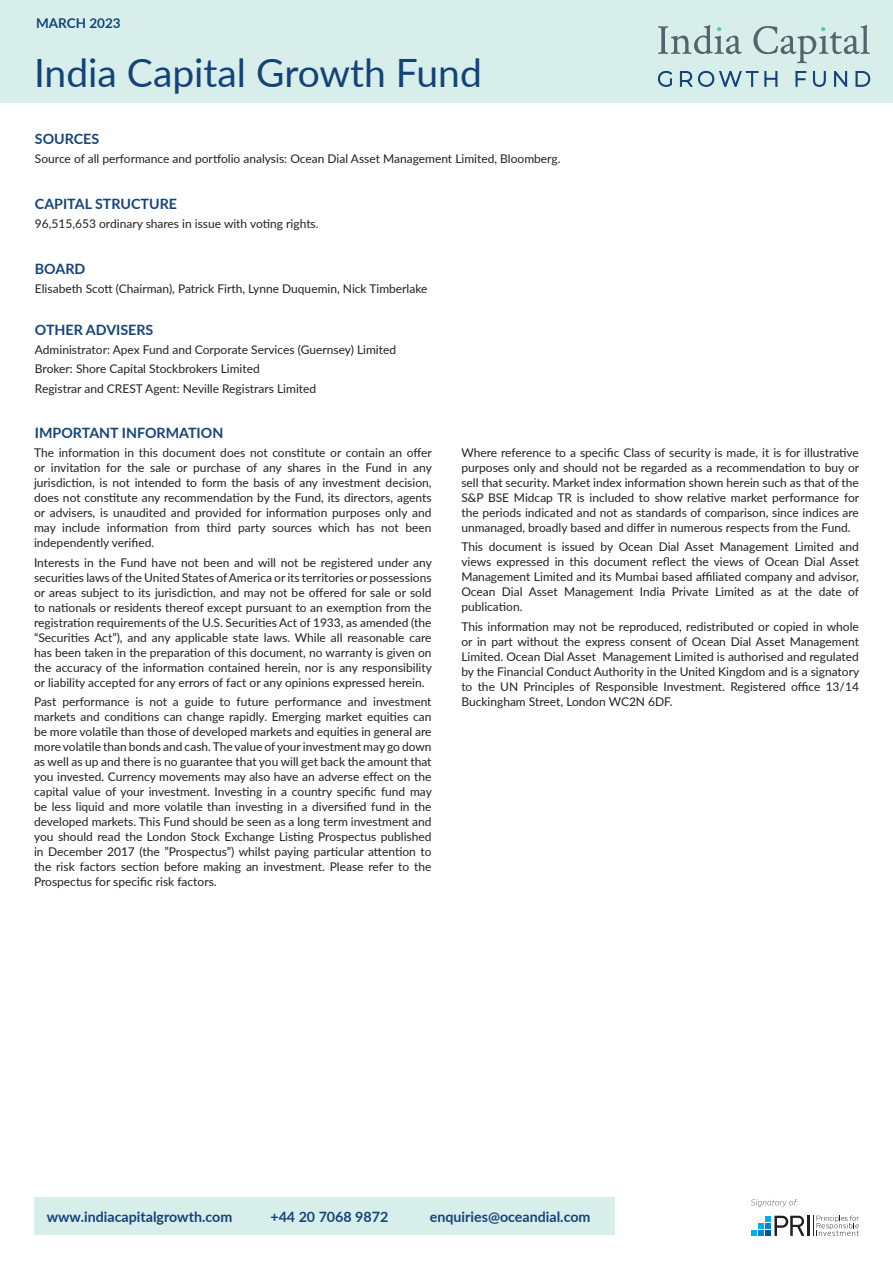
<style>
.page{position:relative;width:893px;height:1263px;background:#fff}
.page>*{position:absolute;margin:0;border:0;box-sizing:border-box;transform-origin:0 0}
.t1{font:39px "Lato";color:#154379}
.t2{font:700 14.25px "Lato";color:#154379}
.t3{font:700 13.5px "Lato";color:#154379}
.t4{font:12px/15px "Lato";color:#231f20;text-align:justify}
</style>
<div class="page">
<div style="left:0;top:0;width:893px;height:103px;background:#d7eeea"></div>
<svg style="left:658px;top:71px;width:14px;height:16px"></svg>
<svg style="left:680px;top:71px;width:78px;height:16px"></svg>
<svg style="left:764px;top:71px;width:13px;height:16px"></svg>
<svg style="left:796px;top:71px;width:10px;height:16px"></svg>
<svg style="left:813px;top:71px;width:13px;height:16px"></svg>
<svg style="left:834px;top:71px;width:13px;height:16px"></svg>
<svg style="left:856px;top:71px;width:14px;height:16px"></svg>
<svg style="left:753px;top:25px;width:117px;height:38px"></svg>
<svg style="left:658px;top:25px;width:84px;height:29px"></svg>
<div style="left:34px;top:1197px;width:581px;height:37px;background:#d7eeea"></div>
<svg style="left:751px;top:1216px;width:53px;height:20px"></svg>
<hr style="left:807px;top:1216px;width:2px;height:20px;background:#231f20">
<svg style="left:813px;top:1215px;width:46px;height:21px"></svg>
<svg style="left:751px;top:1199px;width:47px;height:8px"></svg>
<p class="t3" style="left:36px;top:13px;width:86px">MARCH 2023</p>
<h1 class="t1" style="left:34px;top:45px;width:449px">India Capital Growth Fund</h1>
<p class="t2" style="left:35px;top:128px;width:66px">SOURCES</p>
<p class="t4" style="left:35px;top:151px;width:527px">Source of all performance and portfolio analysis: Ocean Dial Asset Management Limited, Bloomberg.</p>
<p class="t2" style="left:35px;top:193px;width:144px">CAPITAL STRUCTURE</p>
<p class="t4" style="left:35px;top:216px;width:285px">96,515,653 ordinary shares in issue with voting rights.</p>
<p class="t2" style="left:35px;top:258px;width:52px">BOARD</p>
<p class="t4" style="left:35px;top:280px;width:394px">Elisabeth Scott (Chairman), Patrick Firth, Lynne Duquemin, Nick Timberlake</p>
<p class="t2" style="left:35px;top:319px;width:120px">OTHER ADVISERS</p>
<p class="t4" style="left:35px;top:340px;width:363px;line-height:19.2px;text-align:left">Administrator: Apex Fund and Corporate Services (Guernsey) Limited<br>Broker: Shore Capital Stockbrokers Limited<br>Registrar and CREST Agent: Neville Registrars Limited</p>
<p class="t2" style="left:35px;top:422px;width:190px">IMPORTANT INFORMATION</p>
<p class="t4" style="left:34px;top:445px;width:399px">The information in this document does not constitute or contain an offer or invitation for the sale or purchase of any shares in the Fund in any jurisdiction, is not intended to form the basis of any investment decision, does not constitute any recommendation by the Fund, its directors, agents or advisers, is unaudited and provided for information purposes only and may include information from third party sources which has not been independently verified.</p>
<p class="t4" style="left:34px;top:554px;width:399px">Interests in the Fund have not been and will not be registered under any securities laws of the United States of America or its territories or possessions or areas subject to its jurisdiction, and may not be offered for sale or sold to nationals or residents thereof except pursuant to an exemption from the registration requirements of the U.S. Securities Act of 1933, as amended (the “Securities Act”), and any applicable state laws. While all reasonable care has been taken in the preparation of this document, no warranty is given on the accuracy of the information contained herein, nor is any responsibility or liability accepted for any errors of fact or any opinions expressed herein.</p>
<p class="t4" style="left:34px;top:693px;width:399px">Past performance is not a guide to future performance and investment markets and conditions can change rapidly. Emerging market equities can be more volatile than those of developed markets and equities in general are more volatile than bonds and cash. The value of your investment may go down as well as up and there is no guarantee that you will get back the amount that you invested. Currency movements may also have an adverse effect on the capital value of your investment. Investing in a country specific fund may be less liquid and more volatile than investing in a diversified fund in the developed markets. This Fund should be seen as a long term investment and you should read the London Stock Exchange Listing Prospectus published in December 2017 (the ”Prospectus”) whilst paying particular attention to the risk factors section before making an investment. Please refer to the Prospectus for specific risk factors.</p>
<p class="t4" style="left:461px;top:445px;width:399px">Where reference to a specific Class of security is made, it is for illustrative purposes only and should not be regarded as a recommendation to buy or sell that security. Market index information shown herein such as that of the S&amp;P BSE Midcap TR is included to show relative market performance for the periods indicated and not as standards of comparison, since indices are unmanaged, broadly based and differ in numerous respects from the Fund.</p>
<p class="t4" style="left:461px;top:539px;width:399px">This document is issued by Ocean Dial Asset Management Limited and views expressed in this document reflect the views of Ocean Dial Asset Management Limited and its Mumbai based affiliated company and advisor, Ocean Dial Asset Management India Private Limited as at the date of publication.</p>
<p class="t4" style="left:461px;top:618px;width:399px">This information may not be reproduced, redistributed or copied in whole or in part without the express consent of Ocean Dial Asset Management Limited. Ocean Dial Asset Management Limited is authorised and regulated by the Financial Conduct Authority in the United Kingdom and is a signatory to the UN Principles of Responsible Investment. Registered office 13/14<br>Buckingham Street, London WC2N 6DF.</p>
<p class="t2" style="left:47px;top:1206px;width:187px">www.indiacapitalgrowth.com</p>
<p class="t2" style="left:270px;top:1206px;width:119px">+44 20 7068 9872</p>
<p class="t2" style="left:430px;top:1206px;width:162px">enquiries@oceandial.com</p>
</div>
